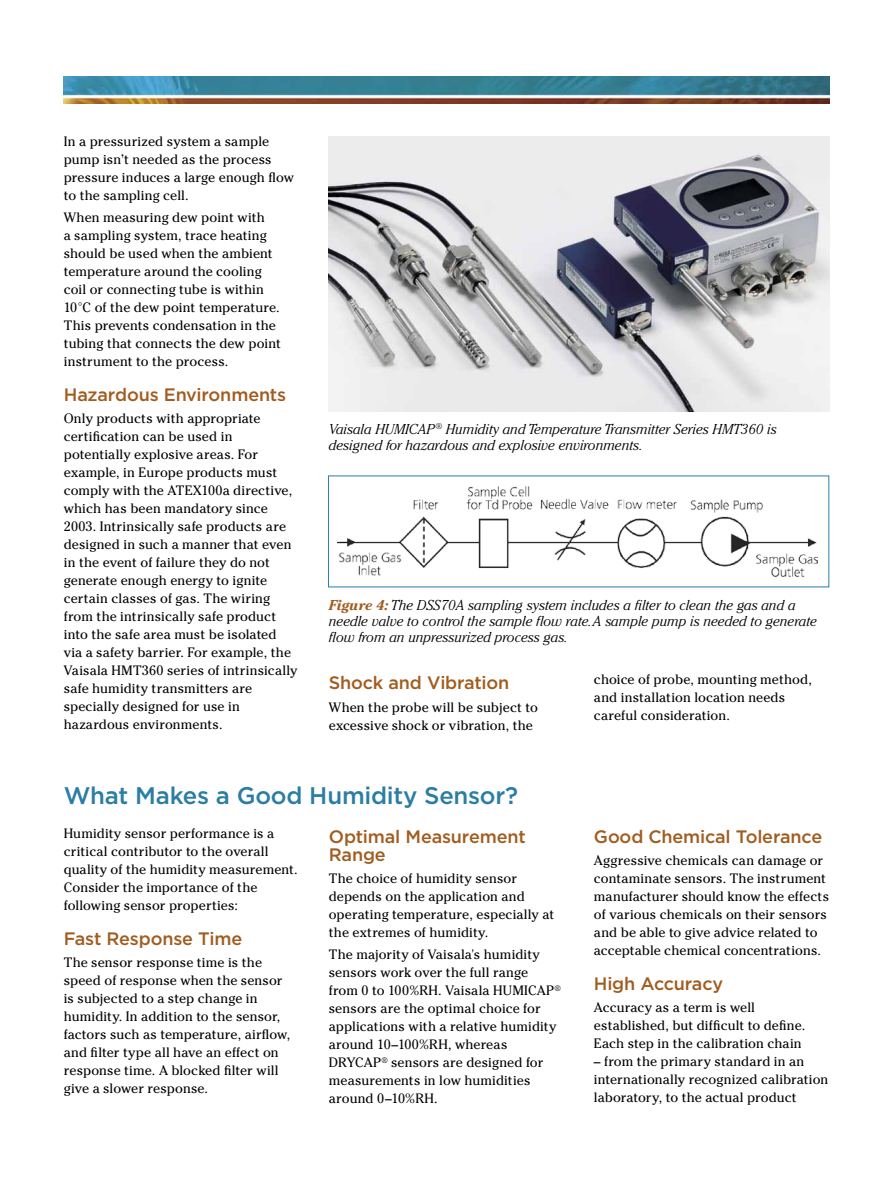
<style>
.page{position:relative;width:893px;height:1191px;background:#fff}
.page>*{position:absolute;margin:0;border:0;box-sizing:border-box;transform-origin:0 0}
.t1{font:500 24px "Gotham";letter-spacing:-.01em;color:#2a7da5}
.t2{font:500 18px/18px "Gotham";letter-spacing:-.01em;color:#a15c1f}
.t3{font:italic 300 14.25px/15.8px "Cheltenham Std";color:#000}
.t4{font:13.5px/18px "Cheltenham Std";letter-spacing:.005em;color:#000}
.s1{font-weight:700;color:#a15c1f}
</style>
<div class="page">
<img style="left:64px;top:77px;width:765px;height:27px">
<img style="left:329px;top:136px;width:500px;height:275px">
<img style="left:337px;top:486px;width:481px;height:91px">
<p class="t4" style="left:64px;top:132px;width:232px">In a pressurized system a sample pump isn’t needed as the process pressure induces a large enough flow to the sampling cell.</p>
<p class="t4" style="left:64px;top:208px;width:219px">When measuring dew point with<br>a sampling system, trace heating should be used when the ambient temperature around the cooling coil or connecting tube is within<br>10°C of the dew point temperature.<br>This prevents condensation in the tubing that connects the dew point instrument to the process.</p>
<h2 class="t2" style="left:64px;top:385px;width:224px">Hazardous Environments</h2>
<p class="t4" style="left:64px;top:410px;width:235px">Only products with appropriate certification can be used in potentially explosive areas. For example, in Europe products must comply with the ATEX100a directive, which has been mandatory since 2003. Intrinsically safe products are designed in such a manner that even in the event of failure they do not generate enough energy to ignite certain classes of gas. The wiring from the intrinsically safe product into the safe area must be isolated via a safety barrier. For example, the Vaisala HMT360 series of intrinsically safe humidity transmitters are specially designed for use in hazardous environments.</p>
<p class="t3" style="left:329px;top:421px;width:449px">Vaisala HUMICAP <sup>®</sup> Humidity and Temperature Transmitter Series HMT360 is designed for hazardous and explosive environments.</p>
<p class="t3" style="left:329px;top:597px;width:490px"><span class="s1">Figure 4:</span> The DSS70A sampling system includes a filter to clean the gas and a needle valve to control the sample flow rate. A sample pump is needed to generate flow from an unpressurized process gas.</p>
<h2 class="t2" style="left:329px;top:673px;width:182px">Shock and Vibration</h2>
<p class="t4" style="left:329px;top:698px;width:211px">When the probe will be subject to excessive shock or vibration, the</p>
<p class="t4" style="left:594px;top:671px;width:219px">choice of probe, mounting method, and installation location needs careful consideration.</p>
<h1 class="t1" style="left:64px;top:780px;width:456px">What Makes a Good Humidity Sensor?</h1>
<p class="t4" style="left:64px;top:824px;width:235px">Humidity sensor performance is a critical contributor to the overall quality of the humidity measurement.<br>Consider the importance of the following sensor properties:</p>
<h2 class="t2" style="left:64px;top:929px;width:180px">Fast Response Time</h2>
<p class="t4" style="left:64px;top:953px;width:228px">The sensor response time is the speed of response when the sensor is subjected to a step change in humidity. In addition to the sensor, factors such as temperature, airflow, and filter type all have an effect on response time. A blocked filter will give a slower response.</p>
<h2 class="t2" style="left:329px;top:827px;width:198px">Optimal Measurement<br>Range</h2>
<p class="t4" style="left:329px;top:869px;width:227px">The choice of humidity sensor depends on the application and operating temperature, especially at the extremes of humidity.</p>
<p class="t4" style="left:329px;top:945px;width:233px">The majority of Vaisala's humidity sensors work over the full range from 0 to 100%RH. Vaisala HUMICAP<sup>® </sup>sensors are the optimal choice for applications with a relative humidity around 10–100%RH, whereas<br>DRYCAP<sup>®</sup> sensors are designed for measurements in low humidities around 0–10%RH.</p>
<h2 class="t2" style="left:594px;top:827px;width:230px">Good Chemical Tolerance</h2>
<p class="t4" style="left:594px;top:851px;width:237px">Aggressive chemicals can damage or contaminate sensors. The instrument manufacturer should know the effects of various chemicals on their sensors and be able to give advice related to acceptable chemical concentrations.</p>
<h2 class="t2" style="left:594px;top:974px;width:131px">High Accuracy</h2>
<p class="t4" style="left:594px;top:998px;width:213px">Accuracy as a term is well established, but difficult to define.<br>Each step in the calibration chain</p>
<p class="t4" style="left:594px;top:1052px;width:236px">– from the primary standard in an internationally recognized calibration laboratory, to the actual product</p>
</div>
